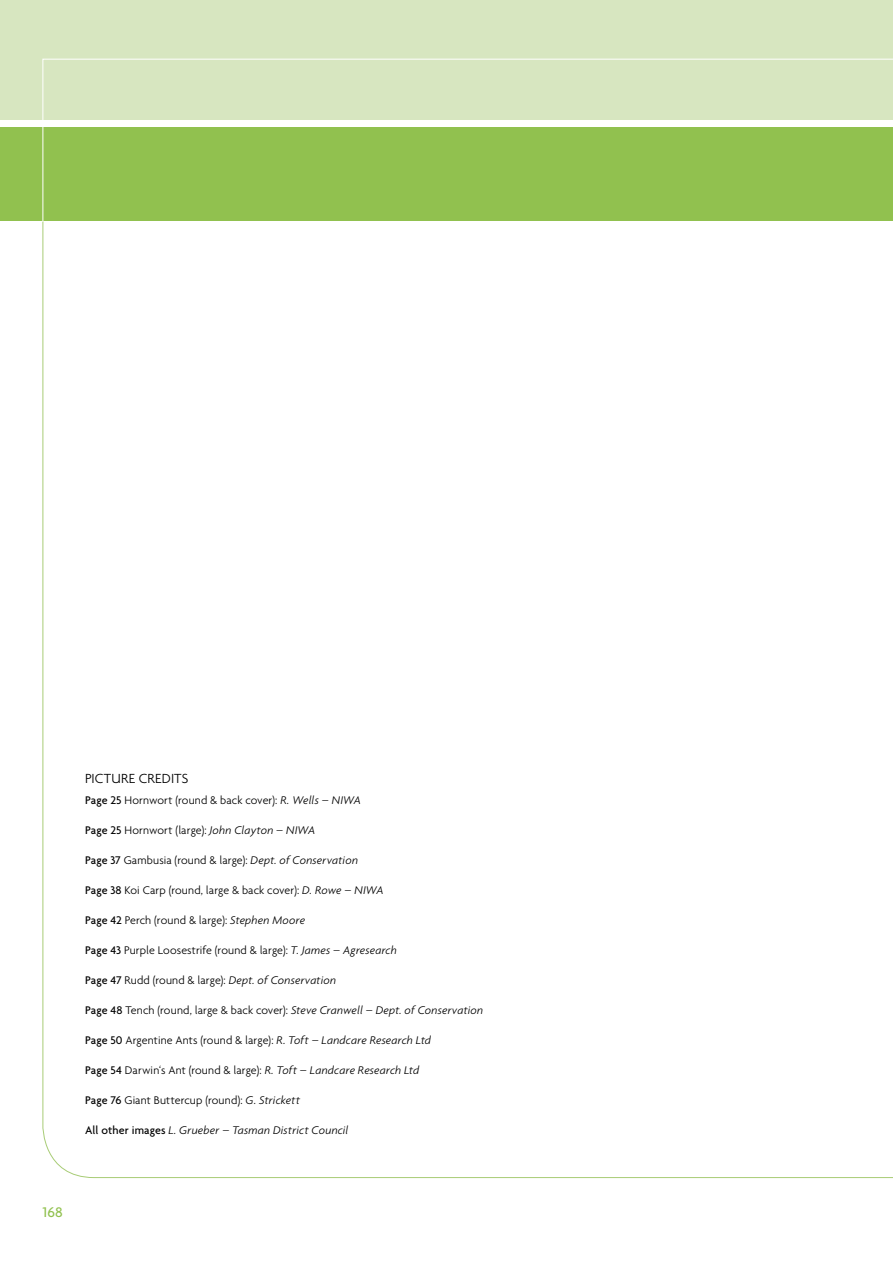
<style>
.page{position:relative;width:893px;height:1263px;background:#fff}
.page>*{position:absolute;margin:0;border:0;box-sizing:border-box;transform-origin:0 0}
.t1{font:500 15px "Agenda";color:#91c14f}
.t2{font:300 14.25px "Agenda";letter-spacing:.01em;color:#000}
.t3{font:300 12px "Agenda";letter-spacing:.01em;color:#000}
.t4{font:italic 300 12px "Agenda";letter-spacing:.01em;color:#000}
.s1{font-weight:500}
.s2{font-style:italic}
.s3{font-weight:500;font-style:normal}
.s4{font-style:normal}
</style>
<div class="page">
<div style="left:0;top:0;width:893px;height:119px;background:#d7e6c0"></div>
<svg style="left:43px;top:59px;width:850px;height:60px"></svg>
<div style="left:0;top:128px;width:893px;height:93px;background:#91c14f"></div>
<p class="t2" style="left:85px;top:770px;width:105px">PICTURE CREDITS</p>
<p class="t3" style="left:85px;top:793px;width:277px"><span class="s1">Page 25</span> Hornwort (round &amp; back cover): <span class="s2">R. Wells – NIWA</span></p>
<p class="t3" style="left:85px;top:823px;width:232px"><span class="s1">Page 25</span> Hornwort (large): <span class="s2">John Clayton – NIWA</span></p>
<p class="t3" style="left:85px;top:853px;width:274px"><span class="s1">Page 37</span> Gambusia (round &amp; large): <span class="s2">Dept. of Conservation</span></p>
<p class="t3" style="left:85px;top:883px;width:300px"><span class="s1">Page 38</span> Koi Carp (round, large &amp; back cover): <span class="s2">D. Rowe – NIWA</span></p>
<p class="t3" style="left:85px;top:913px;width:222px"><span class="s1">Page 42</span> Perch (round &amp; large): <span class="s2">Stephen Moore</span></p>
<p class="t3" style="left:85px;top:943px;width:313px"><span class="s1">Page 43</span> Purple Loosestrife (round &amp; large): <span class="s2">T. James – Agresearch</span></p>
<p class="t4" style="left:85px;top:973px;width:253px"><span class="s3">Page 47</span> <span class="s4">Rudd (round &amp; large):</span> Dept. of Conservation</p>
<p class="t4" style="left:85px;top:1003px;width:400px"><span class="s3">Page 48</span> <span class="s4">Tench (round, large &amp; back cover):</span> Steve Cranwell – Dept. of Conservation</p>
<p class="t3" style="left:85px;top:1033px;width:347px"><span class="s1">Page 50</span> Argentine Ants (round &amp; large): <span class="s2">R. Toft – Landcare Research Ltd</span></p>
<p class="t4" style="left:85px;top:1063px;width:336px"><span class="s3">Page 54</span> <span class="s4">Darwin‘s Ant (round &amp; large):</span> R. Toft – Landcare Research Ltd</p>
<p class="t3" style="left:85px;top:1093px;width:217px"><span class="s1">Page 76</span> Giant Buttercup (round): <span class="s2">G. Strickett</span></p>
<p class="t4" style="left:85px;top:1123px;width:265px"><span class="s3">All other images</span> L. Grueber – Tasman District Council</p>
<p class="t1" style="left:43px;top:1203px;width:22px">168</p>
</div>
